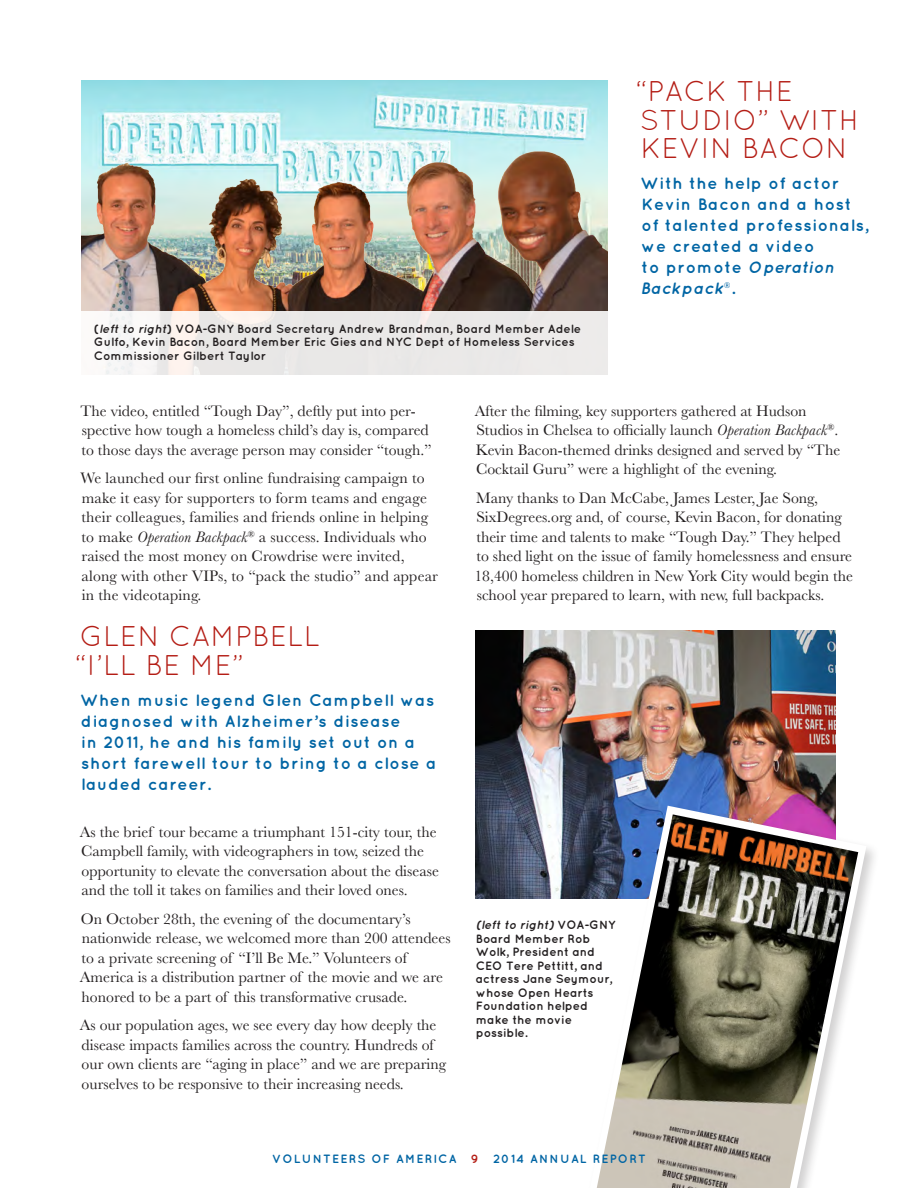
<style>
.page{position:relative;width:918px;height:1188px;background:#fff}
.page>*{position:absolute;margin:0;border:0;box-sizing:border-box;transform-origin:0 0}
.t1{font:28.5px/28.5px "Quicksand";letter-spacing:.02em;color:#b41d15}
.Intro_text{font:700 16.5px/21px "Quicksand";letter-spacing:.05em;color:#0065a4}
.Copy{font:15.75px/19.5px "Baskerville";color:#231f20}
.t2{font:700 12px/13.5px "Quicksand";color:#231f20}
.t3{font:700 12px "Quicksand";letter-spacing:.1em;color:#0065a4}
.s1{font-style:italic}
.s2{color:#b41d15}
</style>
<div class="page">
<img style="left:81px;top:80px;width:527px;height:49px">
<img style="left:81px;top:129px;width:527px;height:182px">
<img style="left:476px;top:631px;width:360px;height:268px">
<div style="left:563px;top:803px;width:318px;height:385px;background:#231f20;opacity:.21"></div>
<svg style="left:590px;top:806px;width:276px;height:382px"></svg>
<img style="left:597px;top:814px;width:261px;height:374px">
<svg style="left:103px;top:311px;width:505px;height:64px;background:#eceae9"></svg>
<p class="t2" style="left:94px;top:321px;width:489px">(<span class="s1">left to right</span>) VOA-GNY Board Secretary Andrew Brandman, Board Member Adele<br>Gulfo, Kevin Bacon, Board Member Eric Gies and NYC Dept of Homeless Services<br>Commissioner Gilbert Taylor</p>
<h3 class="t1" style="left:635px;top:77px;width:225px">“PACK THE<br>STUDIO” WITH<br>KEVIN BACON</h3>
<p class="Intro_text" style="left:641px;top:172px;width:230px">With the help of actor<br>Kevin Bacon and a host of talented professionals, we created a video<br>to promote <span class="s1">Operation<br>Backpack</span>®.</p>
<p class="Copy" style="left:80px;top:401px;width:353px">The video, entitled “Tough Day”, deftly put into per&shy;spective how tough a homeless child’s day is, compared to those days the average person may consider “tough.”</p>
<p class="Copy" style="left:81px;top:469px;width:359px">We launched our first online fundraising campaign to make it easy for supporters to form teams and engage their colleagues, families and friends online in helping to make <span class="s1">Operation Backpack</span><sup>®</sup> a success. Individuals who raised the most money on Crowdrise were invited, along with other VIPs, to “pack the studio” and appear in the videotaping.</p>
<h3 class="t1" style="left:75px;top:622px;width:247px">GLEN CAMPBELL “I’LL BE ME”</h3>
<p class="Intro_text" style="left:80px;top:689px;width:358px">When music legend Glen Campbell was diagnosed with Alzheimer’s disease<br>in 2011, he and his family set out on a short farewell tour to bring to a close a lauded career.</p>
<p class="Copy" style="left:80px;top:822px;width:361px">As the brief tour became a triumphant 151-city tour, the Campbell family, with videographers in tow, seized the opportunity to elevate the conversation about the disease and the toll it takes on families and their loved ones.</p>
<p class="Copy" style="left:80px;top:909px;width:372px">On October 28th, the evening of the documentary’s nationwide release, we welcomed more than 200 attendees to a private screening of “I’ll Be Me.” Volunteers of America is a distribution partner of the movie and we are honored to be a part of this transformative crusade.</p>
<p class="Copy" style="left:80px;top:1016px;width:368px">As our population ages, we see every day how deeply the disease impacts families across the country. Hundreds of our own clients are “aging in place” and we are preparing ourselves to be responsive to their increasing needs.</p>
<p class="Copy" style="left:475px;top:401px;width:367px">After the filming, key supporters gathered at Hudson Studios in Chelsea to officially launch <span class="s1">Operation Backpack</span><sup>®</sup>.<br>Kevin Bacon-themed drinks designed and served by “The Cocktail Guru” were a highlight of the evening.</p>
<p class="Copy" style="left:474px;top:488px;width:380px">Many thanks to Dan McCabe, James Lester, Jae Song, SixDegrees.org and, of course, Kevin Bacon, for donating their time and talents to make “Tough Day.” They helped to shed light on the issue of family homelessness and ensure 18,400 homeless children in New York City would begin the school year prepared to learn, with new, full backpacks.</p>
<p class="t2" style="left:476px;top:918px;width:141px"><span class="s1">(left to right)</span> V O A - G N Y<br>Board Member Rob<br>Wolk, President and<br>CEO Tere Pettitt, and actress Jane Seymour, whose Open Hearts<br>Foundation helped make the movie possible.</p>
<p class="t3" style="left:272px;top:1151px;width:375px">VOLUNTEERS OF AMERICA <span class="s2">9</span> 2014 ANNUAL REPORT</p>
</div>
